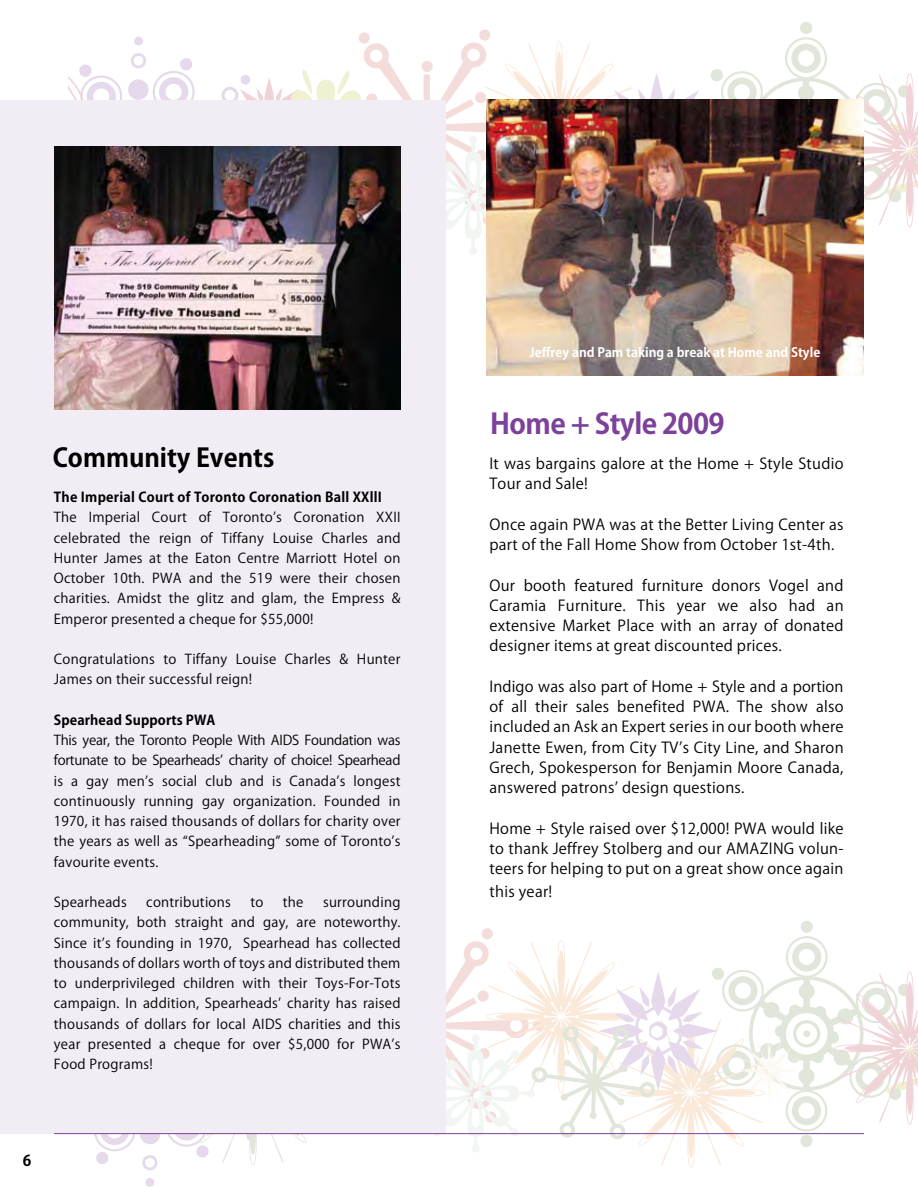
<style>
.page{position:relative;width:918px;height:1188px;background:#fff}
.page>*{position:absolute;margin:0;border:0;box-sizing:border-box;transform-origin:0 0}
.t1{font:700 28.05px "Koz Go Pro";letter-spacing:-.02em;color:#7c4199}
.t2{font:700 25.5px "Koz Go Pro";color:#000}
.t3{font:15px/20.2px "Koz Go Pro";letter-spacing:.02em;color:#000;text-align:justify}
.t4{font:700 15px "Koz Go Pro";color:#000}
.t5{font:13.5px/20.2px "Koz Go Pro";letter-spacing:.02em;color:#000;text-align:justify}
.t6{font:700 13.5px "Koz Go Pro";letter-spacing:.02em;color:#000}
.t7{font:700 12.75px "Koz Go Pro";color:#fff}
</style>
<div class="page">
<svg style="left:359px;top:29px;width:132px;height:71px"></svg>
<div style="left:800px;top:22px;width:12px;height:12px;background:#e1e6da;border-radius:50%"></div>
<svg style="left:69px;top:36px;width:312px;height:64px"></svg>
<svg style="left:414px;top:37px;width:504px;height:218px"></svg>
<svg style="left:145px;top:1178px;width:9px;height:9px"></svg>
<div style="left:801px;top:921px;width:12px;height:12px;background:#e1e6da;border-radius:50%"></div>
<svg style="left:73px;top:1134px;width:311px;height:36px"></svg>
<svg style="left:416px;top:936px;width:502px;height:232px"></svg>
<img style="left:486px;top:99px;width:378px;height:276px">
<div style="left:0;top:100px;width:446px;height:1034px;background:#f2ecf5"></div>
<hr style="left:54px;top:1133px;width:810px;height:1px;background:#7c4199">
<img style="left:54px;top:146px;width:347px;height:263px">
<h2 class="t2" style="left:53px;top:441px;width:223px">Community Events</h2>
<p class="t6" style="left:54px;top:489px;width:330px">The Imperial Court of Toronto Coronation Ball XXllI</p>
<p class="t5" style="left:54px;top:508px;width:348px">The Imperial Court of Toronto’s Coronation XXII celebrated the reign of Tiffany Louise Charles and Hunter James at the Eaton Centre Marriott Hotel on October 10th. PWA and the 519 were their chosen charities. Amidst the glitz and glam, the Empress &amp; Emperor presented a cheque for $55,000!</p>
<p class="t5" style="left:54px;top:650px;width:348px">Congratulations to Tiffany Louise Charles &amp; Hunter<br>James on their successful reign!</p>
<p class="t6" style="left:54px;top:711px;width:163px">Spearhead Supports PWA</p>
<p class="t5" style="left:54px;top:731px;width:348px">This year, the Toronto People With AIDS Foundation was fortunate to be Spearheads’ charity of choice! Spearhead is a gay men’s social club and is Canada’s longest continuously running gay organization. Founded in 1970, it has raised thousands of dollars for charity over the years as well as “Spearheading” some of Toronto’s favourite events.</p>
<p class="t5" style="left:54px;top:893px;width:74px">Spearheads</p>
<p class="t5" style="left:146px;top:893px;width:86px">contributions</p>
<p class="t5" style="left:250px;top:893px;width:15px">to</p>
<p class="t5" style="left:283px;top:893px;width:22px">the</p>
<p class="t5" style="left:54px;top:893px;width:348px;text-indent:269px">surrounding community, both straight and gay, are noteworthy.<br>Since it’s founding in 1970, Spearhead has collected thousands of dollars worth of toys and distributed them to underprivileged children with their Toys-For-Tots campaign. In addition, Spearheads’ charity has raised thousands of dollars for local AIDS charities and this year presented a cheque for over $5,000 for PWA’s Food Programs!</p>
<p class="t4" style="left:23px;top:1150px;width:10px">6</p>
<p class="t7" style="left:530px;top:344px;width:292px">Jeffrey and Pam taking a break at Home and Style</p>
<h1 class="t1" style="left:490px;top:406px;width:236px">Home + Style 2009</h1>
<p class="t3" style="left:489px;top:454px;width:356px">It was bargains galore at the Home + Style Studio<br>Tour and Sale!</p>
<p class="t3" style="left:489px;top:515px;width:356px">Once again PWA was at the Better Living Center as part of the Fall Home Show from October 1st-4th.</p>
<p class="t3" style="left:489px;top:575px;width:356px">Our booth featured furniture donors Vogel and Caramia Furniture. This year we also had an extensive Market Place with an array of donated designer items at great discounted prices.</p>
<p class="t3" style="left:489px;top:677px;width:356px">Indigo was also part of Home + Style and a portion of all their sales benefited PWA. The show also included an Ask an Expert series in our booth where Janette Ewen, from City TV’s City Line, and Sharon Grech, Spokesperson for Benjamin Moore Canada, answered patrons’ design questions.</p>
<p class="t3" style="left:489px;top:818px;width:356px">Home + Style raised over $12,000! PWA would like to thank Jeffrey Stolberg and our AMAZING volun&shy;teers for helping to put on a great show once again</p>
<p class="t3" style="left:489px;top:881px;width:64px">this year!</p>
</div>
